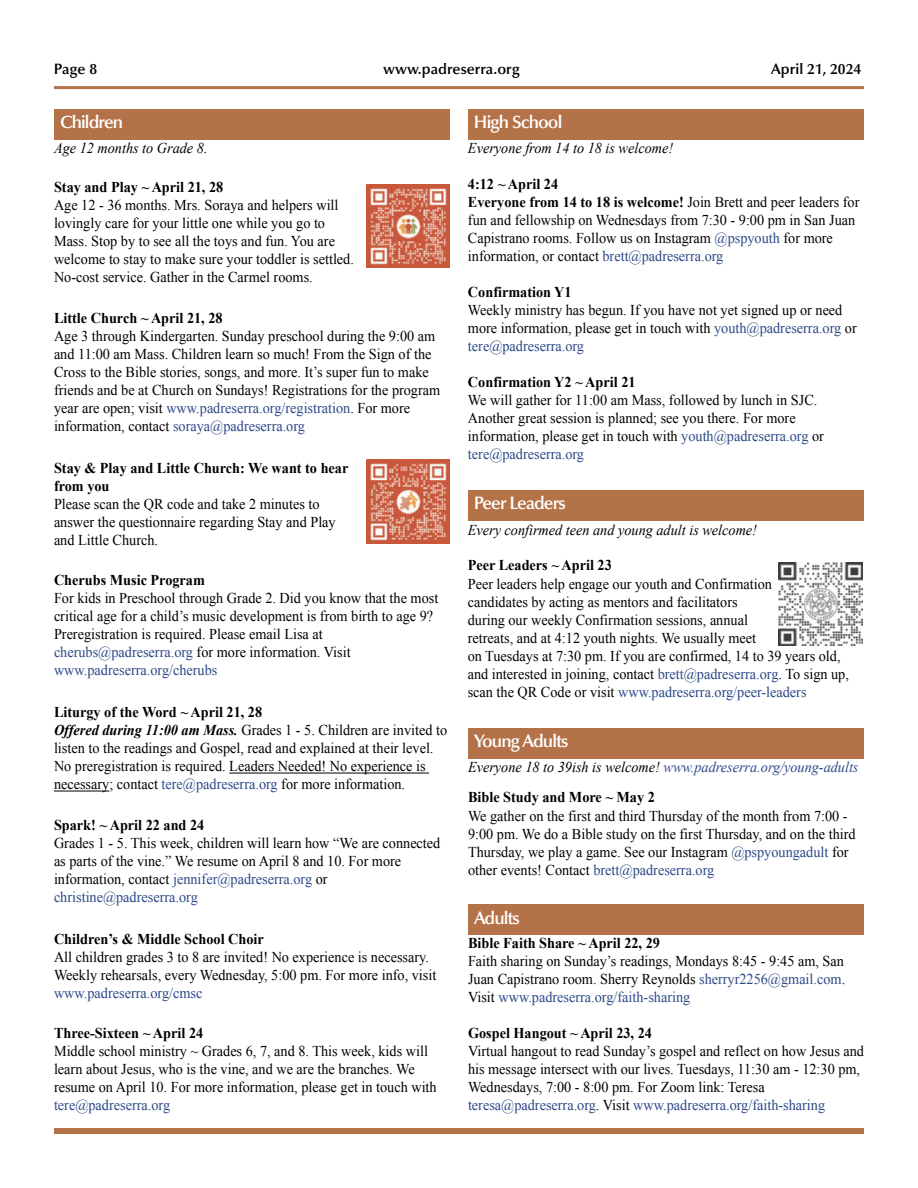
<style>
.page{position:relative;width:918px;height:1188px;background:#fff}
.page>*{position:absolute;margin:0;border:0;box-sizing:border-box;transform-origin:0 0}
.t1{font:600 18px "Optima LT Std";letter-spacing:-.05em;color:#fff}
.t2{font:15px/18px "Dqkfxq Times New Roman";color:#000;scale:.95 1}
.t3{font:700 15px/18px "Times New Roman";color:#000;scale:.95 1}
.t4{font:italic 15px "Times New Roman";color:#000;scale:.95 1}
.t5{font:italic 15px/30px "Times New Roman";color:#2c4888;scale:.95 1}
.t6{font:15px "Dqkfxq Times New Roman";color:#2c4888;scale:.95 1}
.t7{font:600 15px "Optima LT Std";color:#000}
.s1{font-family:"Vmmghp Times New Roman"}
.s2{color:#2c4888}
.s3{font-family:"Times New Roman";font-weight:700;font-style:italic}
.s4{font-family:"Dqkfxq Times New Roman";font-weight:400}
.s5{color:#000}
.s6{font-weight:700;font-style:normal;color:#000}
</style>
<div class="page">
<hr style="left:54px;top:86px;width:810px;height:3px;background:#b47248">
<div style="left:54px;top:1128px;width:810px;height:6px;background:#b47248"></div>
<hr style="left:229px;top:773px;width:197px;height:1px;background:#000">
<hr style="left:54px;top:791px;width:55px;height:1px;background:#000">
<div style="left:468px;top:109px;width:396px;height:31px;background:#b47248"></div>
<div style="left:468px;top:728px;width:396px;height:31px;background:#b47248"></div>
<div style="left:54px;top:109px;width:396px;height:31px;background:#b47248"></div>
<div style="left:468px;top:905px;width:396px;height:30px;background:#b47248"></div>
<div style="left:468px;top:490px;width:396px;height:30px;background:#b47248"></div>
<img style="left:366px;top:184px;width:84px;height:84px">
<img style="left:366px;top:460px;width:84px;height:83px">
<svg style="left:778px;top:562px;width:85px;height:83px"></svg>
<img style="left:779px;top:562px;width:83px;height:83px">
<p class="t7" style="left:54px;top:63px;width:45px">Page 8</p>
<p class="t7" style="left:383px;top:63px;width:138px">www.padreserra.org</p>
<p class="t7" style="left:771px;top:63px;width:92px">April 21, 2024</p>
<p class="t1" style="left:60px;top:115px;width:65px">Children</p>
<p class="t4" style="left:54px;top:140px;width:163px">Age 12 months to Grade 8.</p>
<p class="t3" style="left:54px;top:178px;width:180px">Stay and Play ~ April 21, 28</p>
<p class="t2" style="left:54px;top:196px;width:317px">Age 12 - 36 months. Mrs. Soraya and helpers will lovingly care for your little one while you go to Mass. Stop by to see all the toys and fun. You are welcome to stay to make sure your toddler is settled.<br>No-cost service. Gather in the Carmel rooms.</p>
<p class="t3" style="left:54px;top:309px;width:179px">Little Church ~ April 21, 28</p>
<p class="t2" style="left:54px;top:327px;width:408px">Age 3 through Kindergarten. Sunday preschool during the 9:00 am and 11:00 am Mass. Children learn so much! From the Sign of the Cross to the Bible stories, songs, and more. It’s super fun to make friends and be at Church on Sundays! Registrations for the program year are open<span class="s1">;</span> visit <span class="s2">www.padreserra.org/registration</span>. For more information, contact <span class="s2">soraya@padreserra.org</span></p>
<p class="t3" style="left:54px;top:459px;width:311px">Stay &amp; Play and Little Church: We want to hear from you</p>
<p class="t2" style="left:54px;top:495px;width:298px">Please scan the QR code and take 2 minutes to answer the questionnaire regarding Stay and Play and Little Church.</p>
<p class="t3" style="left:54px;top:571px;width:160px">Cherubs Music Program</p>
<p class="t2" style="left:54px;top:589px;width:406px">For kids in Preschool through Grade 2. Did you know that the most critical age for a child’s music development is from birth to age 9?<br>Preregistration is required. Please email Lisa at <span class="s2">cherubs@padreserra.org</span> for more information. Visit <span class="s2">www.padreserra.org/cherubs</span></p>
<p class="t3" style="left:54px;top:703px;width:221px">Liturgy of the Word ~ April 21, 28</p>
<p class="t2" style="left:54px;top:721px;width:415px"><span class="s3">Offered during 11:00 am Mass.</span> Grades 1 - 5. Children are invited to listen to the readings and Gospel, read and explained at their level.<br>No preregistration is required. Leaders Needed! No experience is necessary<span class="s1">;</span> contact <span class="s2">tere@padreserra.org</span> for more information.</p>
<p class="t3" style="left:54px;top:816px;width:160px">Spark! ~ April 22 and 24</p>
<p class="t2" style="left:54px;top:834px;width:408px">Grades 1 - 5. This week, children will learn how “We are connected as parts of the vine.” We resume on April 8 and 10. For more information, contact <span class="s2">jennifer@padreserra.org</span> or <span class="s2">christine@padreserra.org</span></p>
<p class="t3" style="left:54px;top:930px;width:222px">Children’s &amp; Middle School Choir</p>
<p class="t2" style="left:54px;top:948px;width:404px">All children grades 3 to 8 are invited! No experience is necessary.<br>Weekly rehearsals, every Wednesday, 5:00 pm. For more info, visit</p>
<p class="t6" style="left:54px;top:985px;width:158px">www.padreserra.org/cmsc</p>
<p class="t3" style="left:54px;top:1024px;width:159px">Three-Sixteen ~ April 24</p>
<p class="t2" style="left:54px;top:1042px;width:404px">Middle school ministry ~ Grades 6, 7, and 8. This week, kids will learn about Jesus, who is the vine, and we are the branches. We resume on April 10. For more information, please get in touch with</p>
<p class="t6" style="left:54px;top:1097px;width:124px">tere@padreserra.org</p>
<p class="t1" style="left:474px;top:115px;width:90px">High School</p>
<p class="t4" style="left:468px;top:140px;width:218px">Everyone from 14 to 18 is welcome!</p>
<p class="t3" style="left:468px;top:175px;width:414px">4:12 ~ April 24<br>Everyone from 14 to 18 is welcome! <span class="s4">Join Brett and peer leaders for</span></p>
<p class="t2" style="left:468px;top:211px;width:409px">fun and fellowship on Wednesdays from 7:30 - 9:00 pm in San Juan<br>Capistrano rooms. Follow us on Instagram <span class="s2">@pspyouth</span> for more information, or contact <span class="s2">brett@padreserra.org</span></p>
<p class="t3" style="left:468px;top:283px;width:111px">Confirmation Y1</p>
<p class="t2" style="left:468px;top:301px;width:411px">Weekly ministry has begun. If you have not yet signed up or need more information, please get in touch with <span class="s2">youth@padreserra.org</span> or <span class="s2">tere@padreserra.org</span></p>
<p class="t3" style="left:468px;top:373px;width:178px">Confirmation Y2 ~ April 21</p>
<p class="t2" style="left:468px;top:391px;width:376px">We will gather for 11:00 am Mass, followed by lunch in SJC.<br>Another great session is planned<span class="s1">;</span> see you there. For more information, please get in touch with <span class="s2">youth@padreserra.org</span> or <span class="s2">tere@padreserra.org</span></p>
<p class="t1" style="left:474px;top:496px;width:94px">Peer Leaders</p>
<p class="t4" style="left:468px;top:521px;width:306px">Every confirmed teen and young adult is welcome!</p>
<p class="t3" style="left:468px;top:556px;width:153px">Peer Leaders ~ April 23</p>
<p class="t2" style="left:468px;top:575px;width:403px">Peer leaders help engage our youth and Confirmation<br>candidates by acting as mentors and facilitators<br>during our weekly Confirmation sessions, annual<br>retreats, and at 4:12 youth nights. We usually meet<br>on Tuesdays at 7:30 pm. If you are confirmed, 14 to 39 years old, and interested in joining, contact <span class="s2">brett@padreserra.org</span>. To sign up, scan the QR Code or visit <span class="s2">www.padreserra.org/peer-leaders</span></p>
<p class="t1" style="left:474px;top:734px;width:96px">Young Adults</p>
<p class="t5" style="left:468px;top:752px;width:413px"><span class="s5">Everyone 18 to 39ish is welcome!</span> www.padreserra.org/young-adults<br><span class="s6">Bible Study and More ~ May 2</span></p>
<p class="t2" style="left:468px;top:807px;width:410px">We gather on the first and third Thursday of the month from 7:00 - 9:00 pm. We do a Bible study on the first Thursday, and on the third Thursday, we play a game. See our Instagram <span class="s2">@pspyoungadult</span> for other events! Contact <span class="s2">brett@padreserra.org</span></p>
<p class="t1" style="left:474px;top:911px;width:47px">Adults</p>
<p class="t3" style="left:468px;top:934px;width:204px">Bible Faith Share ~ April 22, 29</p>
<p class="t2" style="left:468px;top:952px;width:399px;text-align:justify">Faith sharing on Sunday’s readings, Mondays 8:45 - 9:45 am, San Juan Capistrano room. Sherry Reynolds <span class="s2">sherryr2256@gmail.com</span>.<br>Visit <span class="s2">www.padreserra.org/faith-sharing</span></p>
<p class="t3" style="left:468px;top:1024px;width:195px">Gospel Hangout ~ April 23, 24</p>
<p class="t2" style="left:468px;top:1042px;width:418px">Virtual hangout to read Sunday’s gospel and reflect on how Jesus and his message intersect with our lives. Tuesdays, 11:30 am - 12:30 pm, Wednesdays, 7:00 - 8:00 pm. For Zoom link: Teresa <span class="s2">teresa@padreserra.org</span>. Visit <span class="s2">www.padreserra.org/faith-sharing</span></p>
</div>
